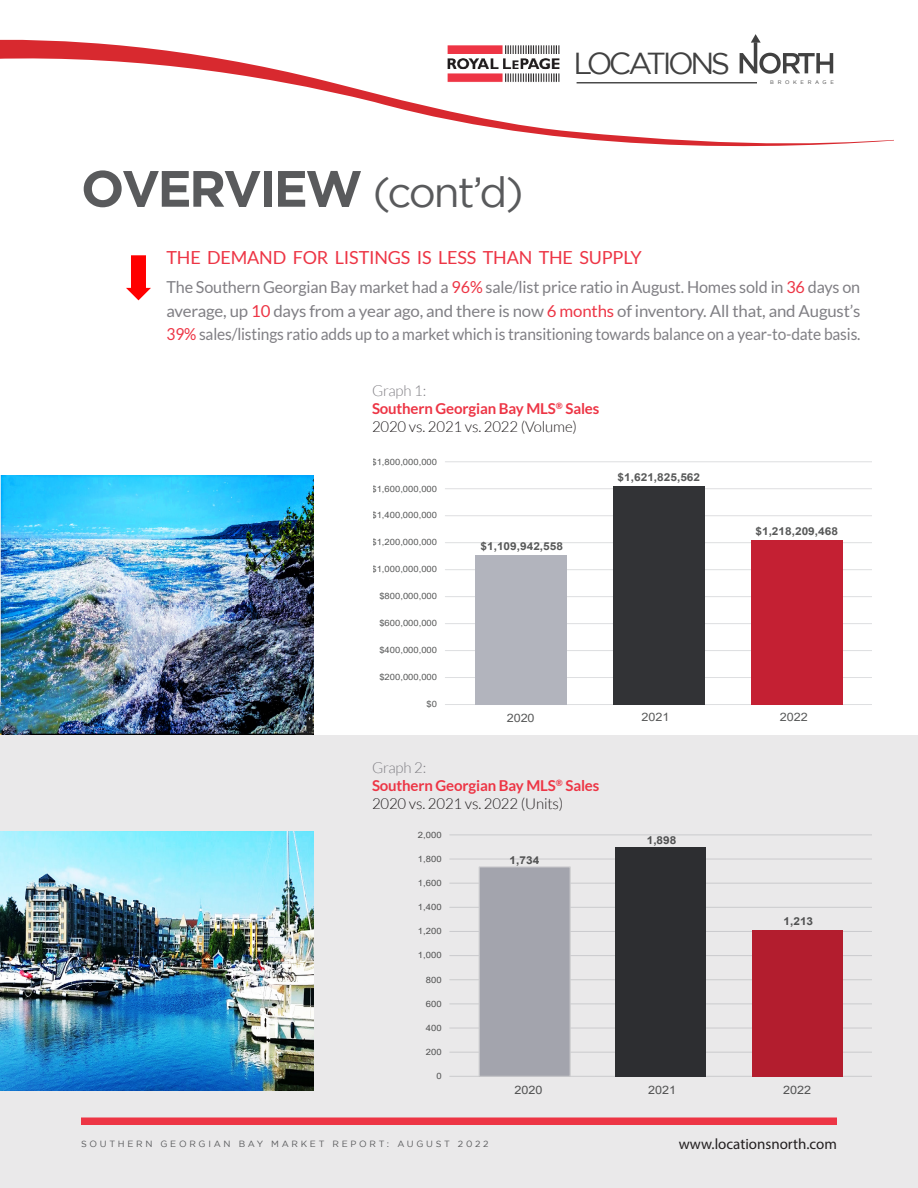
<style>
.page{position:relative;width:918px;height:1188px;background:#fff}
.page>*{position:absolute;margin:0;border:0;box-sizing:border-box;transform-origin:0 0}
.t1{font:700 51px "Gotham";letter-spacing:-.05em;color:#595a5c}
.t2{font:30.3px "Gotham";letter-spacing:-.115em;color:#414141}
.t3{font:18px "Lato";letter-spacing:-.01em;color:#ed3545}
.t4{font:16.5px/23.4px "Lato";letter-spacing:-.01em;color:#807f84;text-align:justify}
.t5{font:700 15px/18px "Lato";letter-spacing:-.01em;color:#ed3545}
.t6{font:300 15px "Lato";letter-spacing:-.01em;color:#231f20}
.t7{font:15px "Myriad Pro";color:#231f20}
.t8{font:11.55px "Arial";color:#585959;scale:1.09 1}
.t9{font:700 10.95px "Arial";color:#585959;scale:1.09 1}
.t10{font:9px "Gotham";letter-spacing:.3em;color:#595a5c}
.t11{font:8.7px "Arial";color:#585959;scale:1.09 1}
.t12{font:5.25px "Gotham";letter-spacing:.7em;color:#414141}
.s1{font-weight:400;font-size:42px}
.s2{color:#ed3545}
.s3{font-weight:300;color:#807f84}
</style>
<div class="page">
<div style="left:0;top:735px;width:918px;height:453px;background:#eae9ea"></div>
<svg style="left:126px;top:255px;width:25px;height:45px"></svg>
<div style="left:81px;top:1118px;width:756px;height:7px;background:#ed3545"></div>
<img style="left:0;top:831px;width:314px;height:259px">
<img style="left:0;top:476px;width:314px;height:259px">
<hr style="left:450px;top:1076px;width:422px;height:1px;background:#dcdddf">
<hr style="left:450px;top:1052px;width:422px;height:1px;background:#dcdddf">
<hr style="left:450px;top:1028px;width:422px;height:1px;background:#dcdddf">
<hr style="left:450px;top:1004px;width:422px;height:1px;background:#dcdddf">
<hr style="left:450px;top:980px;width:422px;height:1px;background:#dcdddf">
<hr style="left:450px;top:955px;width:422px;height:1px;background:#dcdddf">
<hr style="left:450px;top:931px;width:422px;height:1px;background:#dcdddf">
<hr style="left:450px;top:907px;width:422px;height:1px;background:#dcdddf">
<hr style="left:450px;top:883px;width:422px;height:1px;background:#dcdddf">
<hr style="left:450px;top:859px;width:422px;height:1px;background:#dcdddf">
<hr style="left:450px;top:835px;width:422px;height:1px;background:#dcdddf">
<div style="left:479px;top:867px;width:91px;height:209px;background:#a3a4ad"></div>
<div style="left:479px;top:866px;width:92px;height:211px;border:1px solid #dcdddf"></div>
<div style="left:616px;top:847px;width:90px;height:229px;background:#323336"></div>
<div style="left:752px;top:930px;width:91px;height:146px;background:#b31d2e"></div>
<hr style="left:445px;top:704px;width:427px;height:1px;background:#dcdddf">
<hr style="left:445px;top:677px;width:427px;height:1px;background:#dcdddf">
<hr style="left:445px;top:650px;width:427px;height:1px;background:#dcdddf">
<hr style="left:445px;top:623px;width:427px;height:1px;background:#dcdddf">
<hr style="left:445px;top:596px;width:427px;height:1px;background:#dcdddf">
<hr style="left:445px;top:569px;width:427px;height:1px;background:#dcdddf">
<hr style="left:445px;top:542px;width:427px;height:1px;background:#dcdddf">
<hr style="left:445px;top:515px;width:427px;height:1px;background:#dcdddf">
<hr style="left:445px;top:488px;width:427px;height:1px;background:#dcdddf">
<hr style="left:445px;top:462px;width:427px;height:1px;background:#dcdddf">
<div style="left:475px;top:555px;width:92px;height:150px;background:#b2b4bd"></div>
<div style="left:613px;top:486px;width:92px;height:219px;background:#323336"></div>
<div style="left:751px;top:540px;width:92px;height:165px;background:#c42033"></div>
<svg style="left:0;top:37px;width:894px;height:110px"></svg>
<p class="t1" style="left:81px;top:159px;width:444px">OVERVIEW <span class="s1">(cont’d)</span></p>
<h2 class="t2" style="left:573px;top:46px;width:158px">LOCATIONS</h2>
<p class="t12" style="left:770px;top:80px;width:65px">BROKERAGE</p>
<p class="t3" style="left:166px;top:247px;width:477px">THE DEMAND FOR LISTINGS IS LESS THAN THE SUPPLY</p>
<p class="t4" style="left:166px;top:275px;width:696px">The Southern Georgian Bay market had a <span class="s2">96%</span> sale/list price ratio in August. Homes sold in <span class="s2">36</span> days on average, up <span class="s2">10</span> days from a year ago, and there is now <span class="s2">6 months</span> of inventory. All that, and August’s <span class="s2">39%</span> sales/listings ratio adds up to a market which is transitioning towards balance on a year-to-date basis.</p>
<p class="t5" style="left:372px;top:381px;width:229px"><span class="s3">Graph 1:<br></span>Southern Georgian Bay MLS<sup>®</sup> Sales</p>
<p class="t6" style="left:372px;top:419px;width:206px">2020 vs. 2021 vs. 2022 (Volume)</p>
<p class="t11" style="left:371px;top:455px;width:62px">$1,800,000,000</p>
<p class="t11" style="left:371px;top:482px;width:62px">$1,600,000,000</p>
<p class="t11" style="left:371px;top:509px;width:62px">$1,400,000,000</p>
<p class="t11" style="left:371px;top:536px;width:62px">$1,200,000,000</p>
<p class="t11" style="left:371px;top:563px;width:62px">$1,000,000,000</p>
<p class="t11" style="left:379px;top:590px;width:55px">$800,000,000</p>
<p class="t11" style="left:379px;top:617px;width:55px">$600,000,000</p>
<p class="t11" style="left:379px;top:644px;width:55px">$400,000,000</p>
<p class="t11" style="left:379px;top:671px;width:55px">$200,000,000</p>
<p class="t11" style="left:427px;top:698px;width:11px">$0</p>
<p class="t9" style="left:481px;top:539px;width:77px">$1,109,942,558</p>
<p class="t9" style="left:618px;top:470px;width:77px">$1,621,825,562</p>
<p class="t9" style="left:755px;top:523px;width:77px">$1,218,209,468</p>
<p class="t8" style="left:507px;top:709px;width:27px">2020</p>
<p class="t8" style="left:642px;top:709px;width:27px">2021</p>
<p class="t8" style="left:780px;top:709px;width:27px">2022</p>
<p class="t5" style="left:372px;top:758px;width:229px"><span class="s3">Graph 2:<br></span>Southern Georgian Bay MLS<sup>®</sup> Sales</p>
<p class="t6" style="left:372px;top:795px;width:193px">2020 vs. 2021 vs. 2022 (Units)</p>
<p class="t11" style="left:418px;top:829px;width:23px">2,000</p>
<p class="t11" style="left:418px;top:853px;width:23px">1,800</p>
<p class="t11" style="left:418px;top:877px;width:23px">1,600</p>
<p class="t11" style="left:418px;top:901px;width:23px">1,400</p>
<p class="t11" style="left:418px;top:925px;width:23px">1,200</p>
<p class="t11" style="left:418px;top:949px;width:23px">1,000</p>
<p class="t11" style="left:426px;top:973px;width:16px">800</p>
<p class="t11" style="left:426px;top:998px;width:16px">600</p>
<p class="t11" style="left:426px;top:1022px;width:16px">400</p>
<p class="t11" style="left:426px;top:1046px;width:16px">200</p>
<p class="t11" style="left:436px;top:1070px;width:6px">0</p>
<p class="t9" style="left:510px;top:853px;width:29px">1,734</p>
<p class="t9" style="left:647px;top:832px;width:29px">1,898</p>
<p class="t9" style="left:784px;top:913px;width:29px">1,213</p>
<p class="t10" style="left:81px;top:1139px;width:409px">SOUTHERN GEORGIAN BAY MARKET REPORT: AUGUST 2022</p>
<p class="t8" style="left:514px;top:1082px;width:27px">2020</p>
<p class="t8" style="left:648px;top:1082px;width:27px">2021</p>
<p class="t8" style="left:783px;top:1082px;width:27px">2022</p>
<p class="t7" style="left:679px;top:1134px;width:160px">www.locationsnorth.com</p>
</div>
